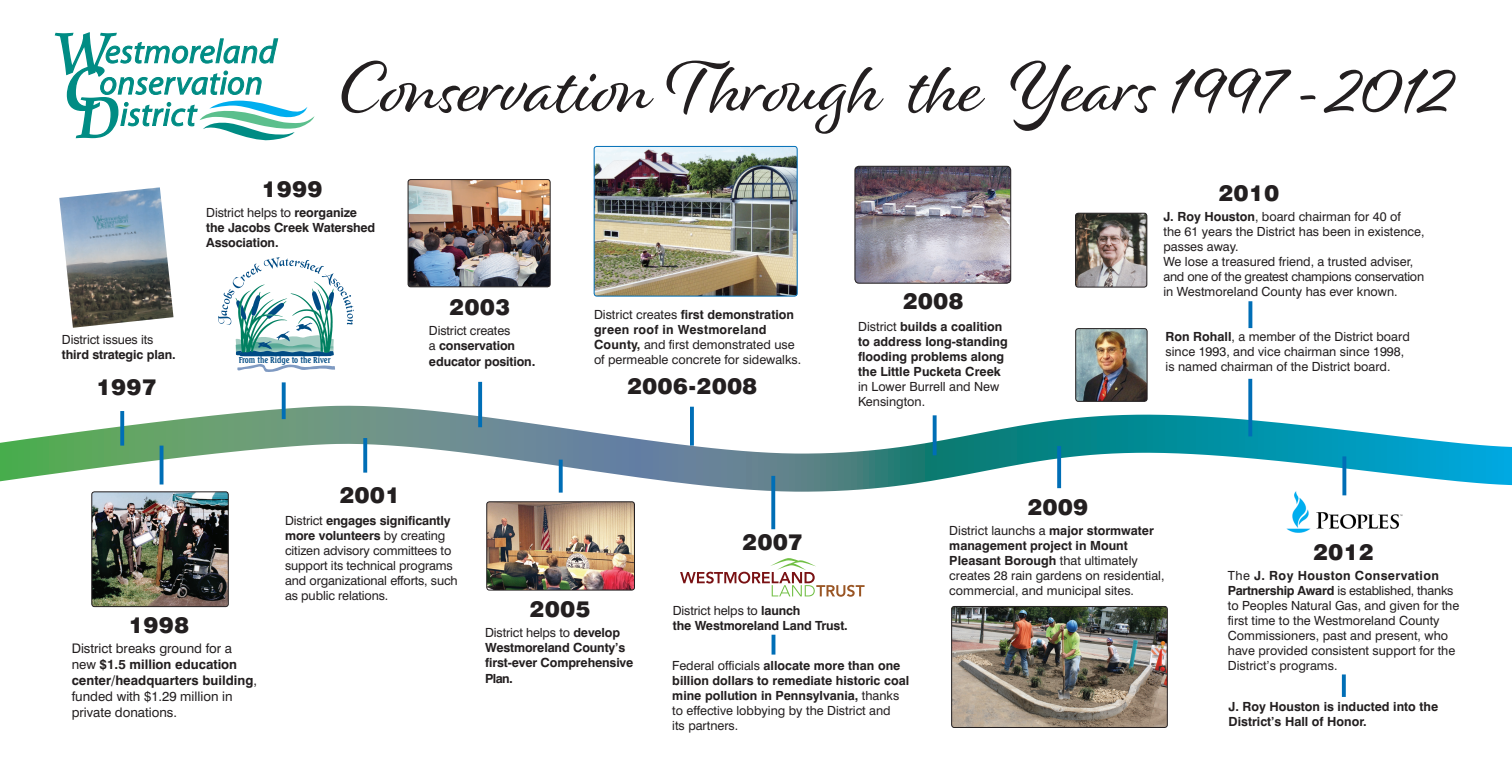
<style>
.page{position:relative;width:1512px;height:778px;background:#fff}
.page>*{position:absolute;margin:0;border:0;box-sizing:border-box;transform-origin:0 0}
.t1{font:75px "Alisha";color:#231f20}
.t2{font:900 22.2px "Swiss 721 BT";letter-spacing:.03em;color:#231f20}
.t3{font:13.2px/15.9px "Swiss 721 BT";color:#231f20}
.t4{font:12.6px/15px "Swiss 721 BT";color:#231f20}
.t5{font:700 12.6px/15px "Swiss 721 BT";color:#231f20}
.t6{font:700 12.6px/15px "Swiss 721 BT";letter-spacing:.02em;color:#231f20}
.t7{font:12.6px "Swiss 721 BT";letter-spacing:-.02em;color:#231f20}
.t8{font:700 12.6px "Swiss 721 BT";letter-spacing:.03em;color:#231f20}
.t9{font:700 8.34px "Seagull BT";color:#004b84;scale:.86 1}
.s1{font-weight:700}
.s2{font-weight:400}
.s3{font-size:13.2px}
</style>
<div class="page">
<svg style="left:0;top:381px;width:1512px;height:129px"></svg>
<svg style="left:690px;top:406px;width:4px;height:39px"></svg>
<svg style="left:478px;top:382px;width:4px;height:45px"></svg>
<svg style="left:559px;top:459px;width:4px;height:33px"></svg>
<svg style="left:55px;top:32px;width:260px;height:109px"></svg>
<img style="left:59px;top:187px;width:114px;height:141px">
<img style="left:92px;top:493px;width:136px;height:113px">
<div style="left:92px;top:491px;width:136px;height:115px;border:1px solid #231f20;border-radius:3px"></div>
<img style="left:235px;top:325px;width:99px;height:32px">
<svg style="left:218px;top:257px;width:135px;height:68px"></svg>
<svg style="left:237px;top:364px;width:98px;height:8px"></svg>
<svg style="left:120px;top:411px;width:4px;height:34px"></svg>
<svg style="left:282px;top:382px;width:4px;height:37px"></svg>
<hr style="left:160px;top:445px;width:3px;height:39px;background:#006eb6">
<svg style="left:363px;top:438px;width:4px;height:34px"></svg>
<svg style="left:771px;top:476px;width:4px;height:53px"></svg>
<svg style="left:1057px;top:446px;width:4px;height:42px"></svg>
<svg style="left:933px;top:415px;width:4px;height:40px"></svg>
<img style="left:594px;top:146px;width:203px;height:150px">
<div style="left:594px;top:146px;width:203px;height:150px;border:1px solid #006eb6;border-radius:3px"></div>
<img style="left:487px;top:503px;width:146px;height:87px">
<div style="left:487px;top:501px;width:148px;height:89px;border:1px solid #231f20;border-radius:3px"></div>
<svg style="left:680px;top:558px;width:185px;height:38px"></svg>
<img style="left:855px;top:166px;width:156px;height:117px">
<div style="left:855px;top:166px;width:156px;height:117px;border:1px solid #231f20;border-radius:4px"></div>
<svg style="left:1248px;top:379px;width:4px;height:57px"></svg>
<img style="left:1077px;top:213px;width:70px;height:74px">
<div style="left:1075px;top:213px;width:72px;height:74px;border:1px solid #231f20;border-radius:3px"></div>
<img style="left:1076px;top:328px;width:71px;height:73px">
<div style="left:1076px;top:328px;width:71px;height:73px;border:1px solid #231f20;border-radius:3px"></div>
<img style="left:953px;top:606px;width:214px;height:121px">
<div style="left:951px;top:606px;width:216px;height:121px;border:1px solid #231f20;border-radius:3px"></div>
<img style="left:1285px;top:486px;width:119px;height:47px">
<img style="left:408px;top:179px;width:142px;height:108px">
<div style="left:408px;top:179px;width:142px;height:108px;border:1px solid #231f20;border-radius:3px"></div>
<hr style="left:772px;top:634px;width:3px;height:20px;background:#006eb6">
<svg style="left:1248px;top:301px;width:4px;height:27px"></svg>
<svg style="left:1342px;top:456px;width:4px;height:39px"></svg>
<svg style="left:1342px;top:674px;width:4px;height:23px"></svg>
<p class="t4" style="left:62px;top:332px;width:93px">District issues its</p>
<p class="t5" style="left:62px;top:347px;width:115px">third strategic plan.</p>
<p class="t2" style="left:96px;top:374px;width:62px">1997</p>
<p class="t1" style="left:339px;top:42px;width:1116px">Conservation Through the Years 1997 - 2012</p>
<p class="t2" style="left:262px;top:175px;width:62px">1999</p>
<p class="t4" style="left:206px;top:205px;width:152px">District helps to <span class="s1">reorganize</span></p>
<p class="t5" style="left:206px;top:220px;width:171px">the Jacobs Creek Watershed</p>
<p class="t5" style="left:206px;top:235px;width:74px">Association.</p>
<p class="t9" style="left:239px;top:354px;width:108px">From the Ridge to the River</p>
<p class="t2" style="left:450px;top:294px;width:62px">2003</p>
<p class="t4" style="left:429px;top:323px;width:83px">District creates</p>
<p class="t5" style="left:429px;top:338px;width:88px"><span class="s2">a</span> conservation</p>
<p class="t5" style="left:429px;top:354px;width:108px">educator position<span class="s3">.</span></p>
<p class="t6" style="left:594px;top:306px;width:201px"><span class="s2">District creates</span> first demonstration green roof in Westmoreland</p>
<p class="t4" style="left:594px;top:336px;width:202px"><span class="s1">County,</span> and first demonstrated use</p>
<p class="t4" style="left:594px;top:351px;width:209px">of permeable concrete for sidewalks.</p>
<p class="t2" style="left:627px;top:372px;width:131px">2006-2008</p>
<p class="t2" style="left:903px;top:287px;width:62px">2008</p>
<p class="t5" style="left:858px;top:319px;width:151px"><span class="s2">District</span> builds a coalition to address long-standing flooding problems along the Little Pucketa Creek</p>
<p class="t4" style="left:858px;top:379px;width:143px">in Lower Burrell and New</p>
<p class="t4" style="left:858px;top:394px;width:69px">Kensington.</p>
<p class="t2" style="left:1219px;top:180px;width:62px">2010</p>
<p class="t4" style="left:1163px;top:209px;width:239px"><span class="s1">J. Roy Houston</span>, board chairman for 40 of</p>
<p class="t4" style="left:1163px;top:224px;width:263px">the 61 years the District has been in existence, passes away.</p>
<p class="t4" style="left:1163px;top:254px;width:262px">We lose a treasured friend, a trusted adviser, and one of the greatest champions conservation in Westmoreland County has ever known.</p>
<p class="t4" style="left:1166px;top:329px;width:246px"><span class="s1">Ron Rohall</span>, a member of the District board since 1993, and vice chairman since 1998,</p>
<p class="t4" style="left:1166px;top:359px;width:227px">is named chairman of the District board.</p>
<p class="t2" style="left:129px;top:611px;width:62px">1998</p>
<p class="t3" style="left:72px;top:640px;width:187px">District breaks ground for a new <span class="s1">$1.5 million education center/headquarters building</span>, funded with $1.29 million in</p>
<p class="t3" style="left:72px;top:704px;width:107px">private donations.</p>
<p class="t2" style="left:340px;top:482px;width:62px">2001</p>
<p class="t5" style="left:285px;top:513px;width:167px"><span class="s2">District</span> engages significantly more volunteers <span class="s2">by creating</span></p>
<p class="t4" style="left:285px;top:543px;width:169px">citizen advisory committees to support its technical programs</p>
<p class="t4" style="left:285px;top:573px;width:174px">and organizational efforts, such</p>
<p class="t4" style="left:285px;top:588px;width:105px">as public relations.</p>
<p class="t2" style="left:530px;top:595px;width:62px">2005</p>
<p class="t5" style="left:485px;top:625px;width:150px;line-height:15.3px"><span class="s2">District helps to</span> develop<br>Westmoreland County’s first-ever Comprehensive<br>Plan<span class="s3">.</span></p>
<p class="t2" style="left:743px;top:528px;width:62px">2007</p>
<p class="t4" style="left:673px;top:602px;width:129px">District helps to <span class="s1">launch</span></p>
<p class="t5" style="left:673px;top:617px;width:177px">the Westmoreland Land Trust.</p>
<p class="t5" style="left:672px;top:657px;width:230px"><span class="s2">Federal officials</span> allocate more than one</p>
<p class="t5" style="left:672px;top:672px;width:239px">billion dollars to remediate historic coal mine pollution in Pennsylvania, <span class="s2">thanks</span></p>
<p class="t4" style="left:672px;top:702px;width:220px">to effective lobbying by the District and</p>
<p class="t4" style="left:672px;top:717px;width:68px">its partners.</p>
<p class="t2" style="left:1028px;top:493px;width:62px">2009</p>
<p class="t5" style="left:949px;top:523px;width:206px"><span class="s2">District launchs a</span> major stormwater management project in Mount</p>
<p class="t5" style="left:949px;top:553px;width:190px">Pleasant Borough <span class="s2">that ultimately</span></p>
<p class="t4" style="left:949px;top:568px;width:217px">creates 28 rain gardens on residential, commercial, and municipal sites.</p>
<p class="t2" style="left:1313px;top:538px;width:62px">2012</p>
<p class="t8" style="left:1228px;top:568px;width:213px"><span class="s2">The</span> J. Roy Houston Conservation</p>
<p class="t7" style="left:1228px;top:583px;width:227px"><span class="s1">Partnership Award</span> is established, thanks</p>
<p class="t4" style="left:1228px;top:598px;width:233px">to Peoples Natural Gas, and given for the first time to the Westmoreland County</p>
<p class="t4" style="left:1228px;top:628px;width:229px">Commissioners, past and present, who have provided consistent support for the<br>District’s programs.</p>
<p class="t5" style="left:1229px;top:699px;width:211px">J. Roy Houston is inducted into the</p>
<p class="t5" style="left:1229px;top:714px;width:140px">District’s Hall of Honor.</p>
</div>
